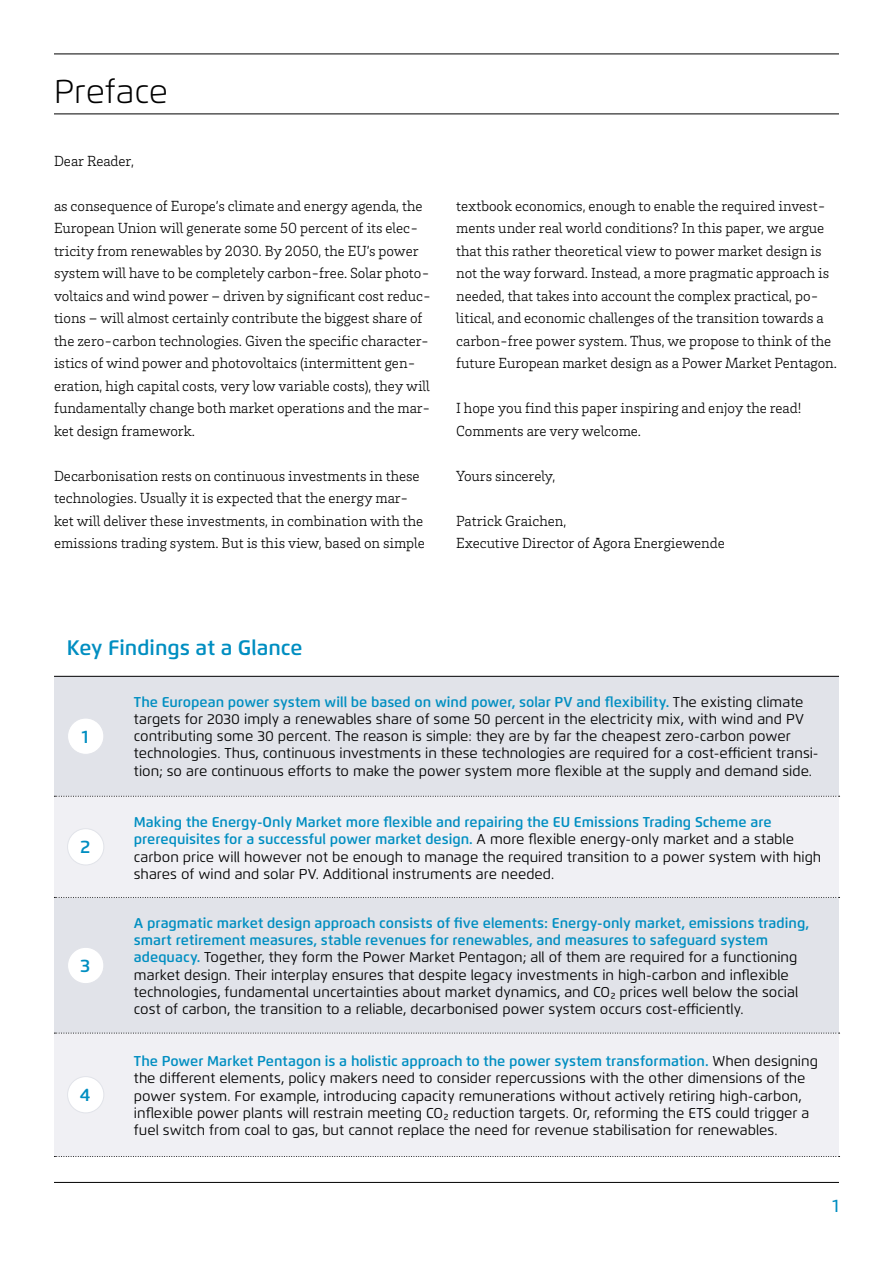
<style>
.page{position:relative;width:893px;height:1263px;background:#fff}
.page>*{position:absolute;margin:0;border:0;box-sizing:border-box;transform-origin:0 0}
.t1{font:300 33px "Flexo";color:#000}
.t2{font:600 21px "Flexo";color:#008ec1}
.t3{font:600 18px "Flexo";color:#008ec1}
.t4{font:500 18px "Flexo";color:#008ec1}
.t5{font:300 15px/22.5px "Brix Slab";letter-spacing:-.005em;color:#000}
.t6{font:14.25px/17.2px "Flexo";color:#000}
.s1{font-weight:600;color:#008ec1}
</style>
<div class="page">
<hr style="left:54px;top:1182px;width:785px;height:1px;background:#000">
<hr style="left:54px;top:54px;width:785px;height:1px;background:#000">
<hr style="left:54px;top:114px;width:785px;height:1px;background:#000">
<div style="left:54px;top:676px;width:785px;height:120px;background:#e1e3e9"></div>
<div style="left:54px;top:898px;width:785px;height:135px;background:#e1e3e9"></div>
<div style="left:54px;top:796px;width:785px;height:102px;background:#f0f0f4"></div>
<div style="left:54px;top:1033px;width:785px;height:123px;background:#f0f0f4"></div>
<hr style="left:54px;top:676px;width:785px;height:1px;background:#000">
<svg style="left:54px;top:796px;width:786px;height:1px"></svg>
<svg style="left:54px;top:897px;width:786px;height:1px"></svg>
<svg style="left:54px;top:1033px;width:786px;height:1px"></svg>
<div style="left:68px;top:1076px;width:36px;height:37px;background:#fff;border-radius:50%"></div>
<div style="left:67px;top:1076px;width:37px;height:37px;border:1px solid #e1e3e9;border-radius:50%"></div>
<div style="left:68px;top:947px;width:36px;height:37px;background:#fff;border-radius:50%"></div>
<div style="left:67px;top:947px;width:37px;height:37px;border:1px solid #e1e3e9;border-radius:50%"></div>
<div style="left:68px;top:829px;width:36px;height:36px;background:#fff;border-radius:50%"></div>
<div style="left:67px;top:828px;width:37px;height:37px;border:1px solid #e1e3e9;border-radius:50%"></div>
<div style="left:68px;top:718px;width:36px;height:36px;background:#fff;border-radius:50%"></div>
<div style="left:67px;top:718px;width:37px;height:37px;border:1px solid #e1e3e9;border-radius:50%"></div>
<svg style="left:54px;top:1156px;width:786px;height:1px"></svg>
<h1 class="t1" style="left:54px;top:72px;width:116px">Preface</h1>
<p class="t5" style="left:54px;top:149px;width:82px">Dear Reader,</p>
<p class="t5" style="left:54px;top:194px;width:379px">as consequence of Europe’s climate and energy agenda, the European Union will generate some 50 percent of its elec&shy;tricity from renewables by 2030. By 2050, the EU’s power system will have to be completely carbon-free. Solar photo&shy;voltaics and wind power – driven by significant cost reduc&shy;tions – will almost certainly contribute the biggest share of the zero-carbon technologies. Given the specific character&shy;istics of wind power and photovoltaics (intermittent gen&shy;eration, high capital costs, very low variable costs), they will fundamentally change both market operations and the mar&shy;ket design framework.</p>
<p class="t5" style="left:54px;top:464px;width:372px">Decarbonisation rests on continuous investments in these technologies. Usually it is expected that the energy mar&shy;ket will deliver these investments, in combination with the emissions trading system. But is this view, based on simple</p>
<p class="t5" style="left:456px;top:194px;width:382px">textbook economics, enough to enable the required invest&shy;ments under real world conditions? In this paper, we argue that this rather theoretical view to power market design is not the way forward. Instead, a more pragmatic approach is needed, that takes into account the complex practical, po&shy;litical, and economic challenges of the transition towards a carbon-free power system. Thus, we propose to think of the future European market design as a Power Market Pentagon.</p>
<p class="t5" style="left:456px;top:396px;width:346px">I hope you find this paper inspiring and enjoy the read!<br>Comments are very welcome.</p>
<p class="t5" style="left:456px;top:464px;width:101px">Yours sincerely,</p>
<p class="t5" style="left:456px;top:509px;width:270px">Patrick Graichen,<br>Executive Director of Agora Energiewende</p>
<h2 class="t2" style="left:67px;top:635px;width:237px">Key Findings at a Glance</h2>
<p class="t6" style="left:134px;top:693px;width:686px"><span class="s1">The European power system will be based on wind power, solar PV and flexibility.</span> The existing climate targets for 2030 imply a renewables share of some 50 percent in the electricity mix, with wind and PV contributing some 30 percent. The reason is simple: they are by far the cheapest zero-carbon power technologies. Thus, continuous investments in these technologies are required for a cost-efficient transi&shy;tion; so are continuous efforts to make the power system more flexible at the supply and demand side.</p>
<p class="t6" style="left:134px;top:813px;width:689px"><span class="s1">Making the Energy-Only Market more flexible and repairing the EU Emissions Trading Scheme are prerequisites for a successful power market design.</span> A more flexible energy-only market and a stable carbon price will however not be enough to manage the required transition to a power system with high shares of wind and solar PV. Additional instruments are needed.</p>
<p class="t3" style="left:82px;top:725px;width:8px">1</p>
<p class="t3" style="left:80px;top:836px;width:12px">2</p>
<p class="t3" style="left:80px;top:955px;width:12px">3</p>
<p class="t3" style="left:80px;top:1084px;width:12px">4</p>
<p class="t6" style="left:134px;top:914px;width:677px"><span class="s1">A pragmatic market design approach consists of five elements: Energy-only market, emissions trading, smart retirement measures, stable revenues for renewables, and measures to safeguard system adequacy.</span> Together, they form the Power Market Pentagon; all of them are required for a functioning market design. Their interplay ensures that despite legacy investments in high-carbon and inflexible technologies, fundamental uncertainties about market dynamics, and CO₂ prices well below the social cost of carbon, the transition to a reliable, decarbonised power system occurs cost-efficiently.</p>
<p class="t6" style="left:134px;top:1052px;width:686px"><span class="s1">The Power Market Pentagon is a holistic approach to the power system transformation.</span> When designing the different elements, policy makers need to consider repercussions with the other dimensions of the power system. For example, introducing capacity remunerations without actively retiring high-carbon, inflexible power plants will restrain meeting CO₂ reduction targets. Or, reforming the ETS could trigger a fuel switch from coal to gas, but cannot replace the need for revenue stabilisation for renewables.</p>
<p class="t4" style="left:832px;top:1195px;width:8px">1</p>
</div>
